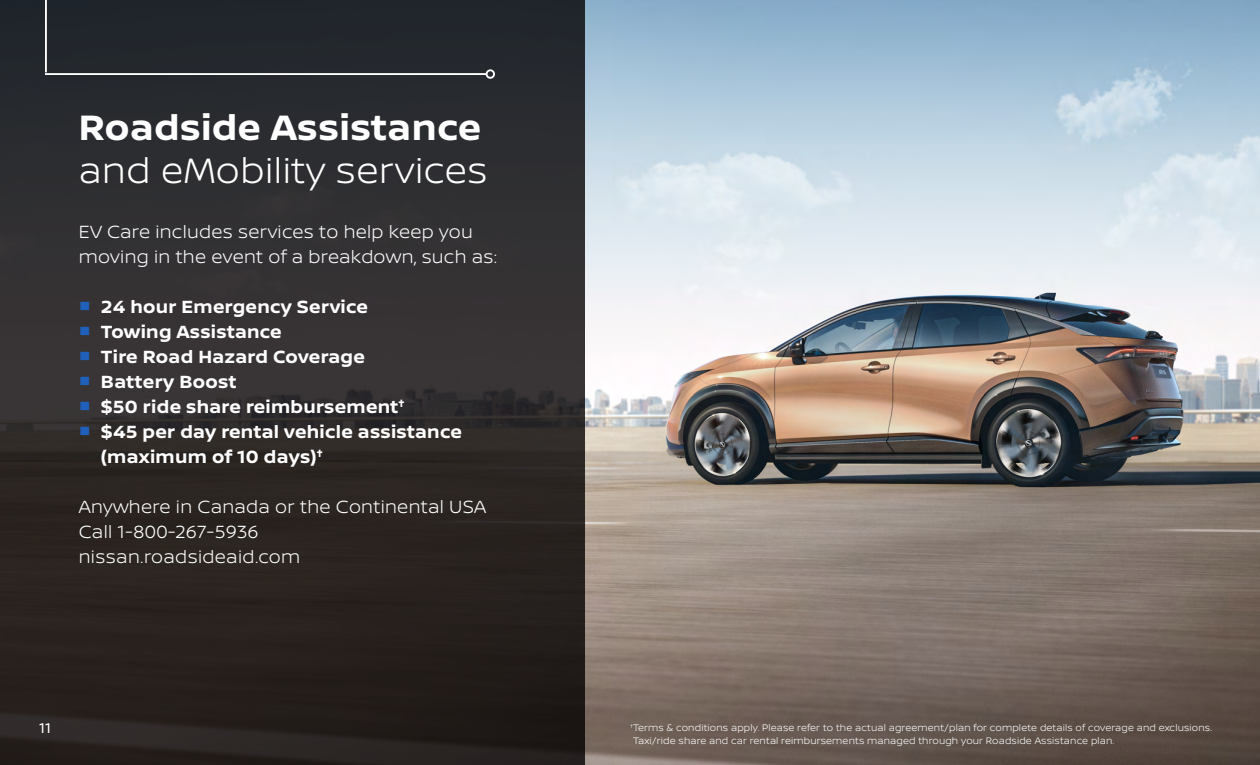
<style>
.page{position:relative;width:1260px;height:765px;background:#fff}
.page>*{position:absolute;margin:0;border:0;box-sizing:border-box;transform-origin:0 0}
.t1{font:300 37.5px "Nissan Brand";letter-spacing:.015em;color:#fff}
.t2{font:700 37.5px "Nissan Brand";letter-spacing:.015em;color:#fff}
.t3{font:700 18.75px/25px "Nissan Brand";letter-spacing:.015em;color:#fff}
.t4{font:300 18.75px/25px "Nissan Brand";letter-spacing:.015em;color:#fff}
.t5{font:15px "Nissan Brand";color:#fff}
.t6{font:300 10px/12.5px "Nissan Brand";letter-spacing:.015em;color:#fff}
.s1{font-size:37.5px;color:#1e60ba}
</style>
<div class="page">
<img style="left:585px;top:0;width:675px;height:765px">
<svg style="left:0;top:0;width:585px;height:765px;background:#2b2828"></svg>
<hr style="left:45px;top:73px;width:442px;height:2px;background:#fff">
<div style="left:486px;top:69px;width:9px;height:10px;border:2px solid #fff;border-radius:50%"></div>
<hr style="left:45px;top:0;width:2px;height:72px;background:#fff">
<h1 class="t2" style="left:79px;top:101px;width:404px">Roadside Assistance</h1>
<h1 class="t1" style="left:79px;top:143px;width:410px">and eMobility services</h1>
<h2 class="t4" style="left:79px;top:218px;width:420px">EV Care includes services to help keep you moving in the event of a breakdown, such as:</h2>
<h2 class="t3" style="left:79px;top:293px;width:291px"><span class="s1">•</span> 24 hour Emergency Service</h2>
<h2 class="t3" style="left:79px;top:318px;width:204px"><span class="s1">•</span> Towing Assistance</h2>
<h2 class="t3" style="left:79px;top:343px;width:288px"><span class="s1">•</span> Tire Road Hazard Coverage</h2>
<h2 class="t3" style="left:79px;top:368px;width:159px"><span class="s1">•</span> Battery Boost</h2>
<h2 class="t3" style="left:79px;top:393px;width:327px"><span class="s1">•</span> $50 ride share reimbursement<sup>†</sup></h2>
<h2 class="t3" style="left:101px;top:418px;width:362px;text-indent:-22px"><span class="s1">•</span> $45 per day rental vehicle assistance (maximum of 10 days)<sup>†</sup></h2>
<h2 class="t4" style="left:79px;top:493px;width:409px">Anywhere in Canada or the Continental USA<br>Call 1-800-267-5936<br>nissan.roadsideaid.com</h2>
<h3 class="t5" style="left:39px;top:717px;width:13px">11</h3>
<p class="t6" style="left:633px;top:721px;width:581px;text-indent:-3px"><sup>†</sup>Terms &amp; conditions apply. Please refer to the actual agreement/plan for complete details of coverage and exclusions.<br>Taxi/ride share and car rental reimbursements managed through your Roadside Assistance plan.</p>
</div>
